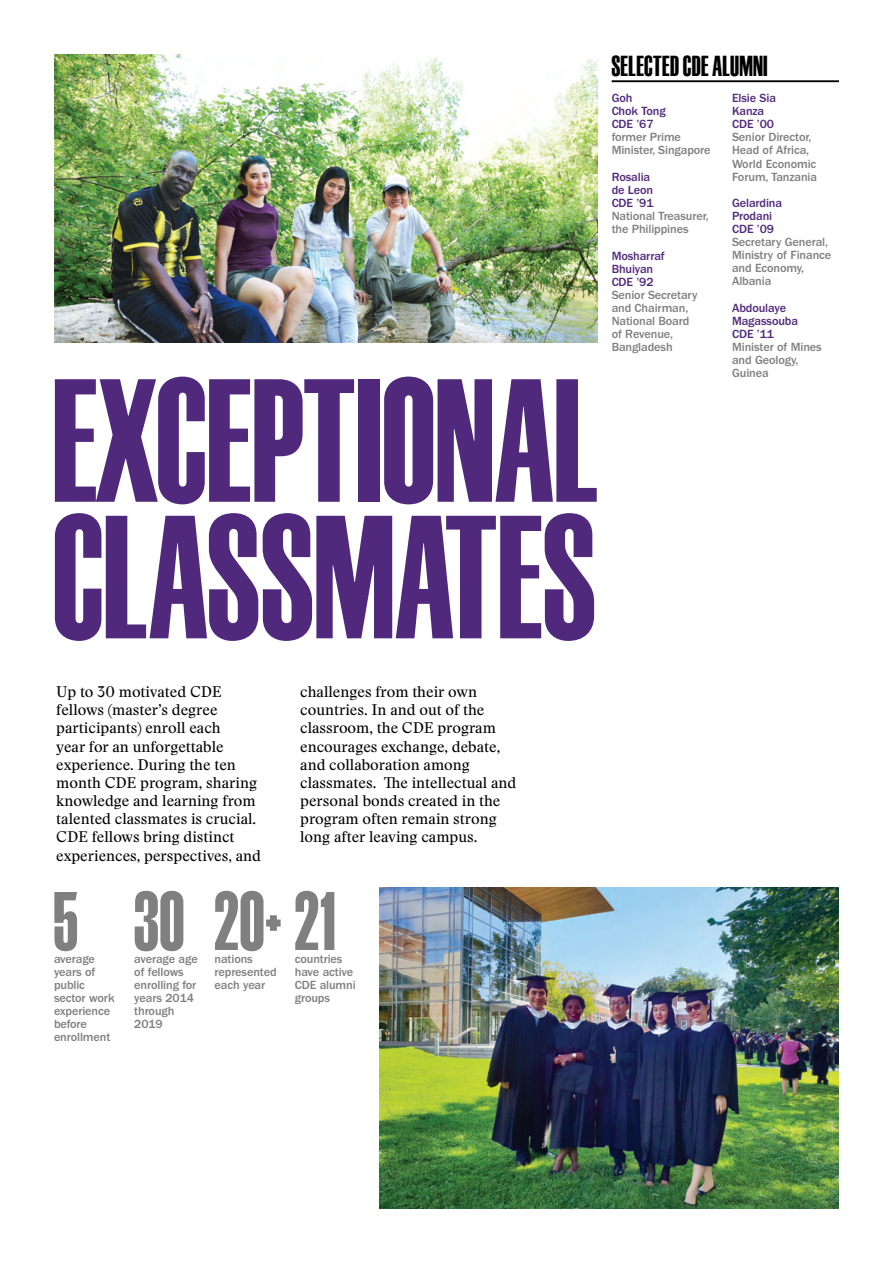
<style>
.page{position:relative;width:893px;height:1263px;background:#fff}
.page>*{position:absolute;margin:0;border:0;box-sizing:border-box;transform-origin:0 0}
.t1{font:175.05px/136.5px "Schmalfette Regular Beta";letter-spacing:.005em;color:#50297c}
.t2{font:82.8px "Schmalfette Regular Beta";color:#808080}
.t3{font:28.95px "Schmalfette";letter-spacing:.03em;color:#000}
.t4{font:15.15px/18.1px "Stanley";color:#000}
.t5{font:500 12.3px/13px "ITC Franklin Gothic Std";letter-spacing:-.01em;color:#808080}
.t6{font:500 12.3px/13px "ITC Franklin Gothic Std";letter-spacing:-.01em;color:#50297c}
</style>
<div class="page">
<hr style="left:612px;top:80px;width:227px;height:2px;background:#000">
<img style="left:54px;top:54px;width:543px;height:289px">
<img style="left:380px;top:888px;width:459px;height:321px">
<h1 class="t1" style="left:54px;top:370px;width:543px">EXCEPTIONAL<br>CLASSMATES</h1>
<h3 class="t3" style="left:612px;top:51px;width:157px">SELECTED CDE ALUMNI</h3>
<p class="t6" style="left:612px;top:92px;width:56px">Goh<br>Chok Tong<br>CDE ’67</p>
<p class="t5" style="left:612px;top:131px;width:100px">former Prime<br>Minister, Singapore</p>
<p class="t6" style="left:612px;top:171px;width:43px">Rosalia de Leon<br>CDE ’91</p>
<p class="t5" style="left:612px;top:210px;width:99px">National Treasurer, the Philippines</p>
<p class="t6" style="left:612px;top:249px;width:55px">Mosharraf<br>Bhuiyan<br>CDE ’92</p>
<p class="t5" style="left:612px;top:288px;width:87px">Senior Secretary and Chairman,<br>National Board of Revenue,<br>Bangladesh</p>
<p class="t6" style="left:732px;top:92px;width:45px">Elsie Sia<br>Kanza<br>CDE ’00</p>
<p class="t5" style="left:732px;top:131px;width:87px">Senior Director,<br>Head of Africa,<br>World Economic<br>Forum, Tanzania</p>
<p class="t6" style="left:732px;top:197px;width:52px">Gelardina<br>Prodani<br>CDE ’09</p>
<p class="t5" style="left:732px;top:236px;width:101px">Secretary General,<br>Ministry of Finance and Economy,<br>Albania</p>
<p class="t6" style="left:732px;top:302px;width:67px">Abdoulaye<br>Magassouba<br>CDE ’11</p>
<p class="t5" style="left:732px;top:341px;width:91px">Minister of Mines and Geology,<br>Guinea</p>
<p class="t4" style="left:56px;top:683px;width:206px">Up to 30 motivated CDE fellows (master’s degree participants) enroll each<br>year for an unforgettable experience. During the ten month CDE program, sharing knowledge and learning from talented classmates is crucial.<br>CDE fellows bring distinct experiences, perspectives, and</p>
<p class="t4" style="left:300px;top:683px;width:218px">challenges from their own countries. In and out of the classroom, the CDE program encourages exchange, debate, and collaboration among classmates. The intellectual and personal bonds created in the program often remain strong long after leaving campus.</p>
<h2 class="t2" style="left:54px;top:880px;width:25px">5</h2>
<p class="t5" style="left:54px;top:952px;width:62px">average years of public sector work experience before enrollment</p>
<h2 class="t2" style="left:134px;top:880px;width:202px">30 20+21</h2>
<p class="t5" style="left:134px;top:952px;width:65px">average age of fellows enrolling for years 2014 through<br>2019</p>
<p class="t5" style="left:215px;top:952px;width:64px">nations represented each year</p>
<p class="t5" style="left:295px;top:952px;width:62px">countries have active<br>CDE alumni groups</p>
</div>
